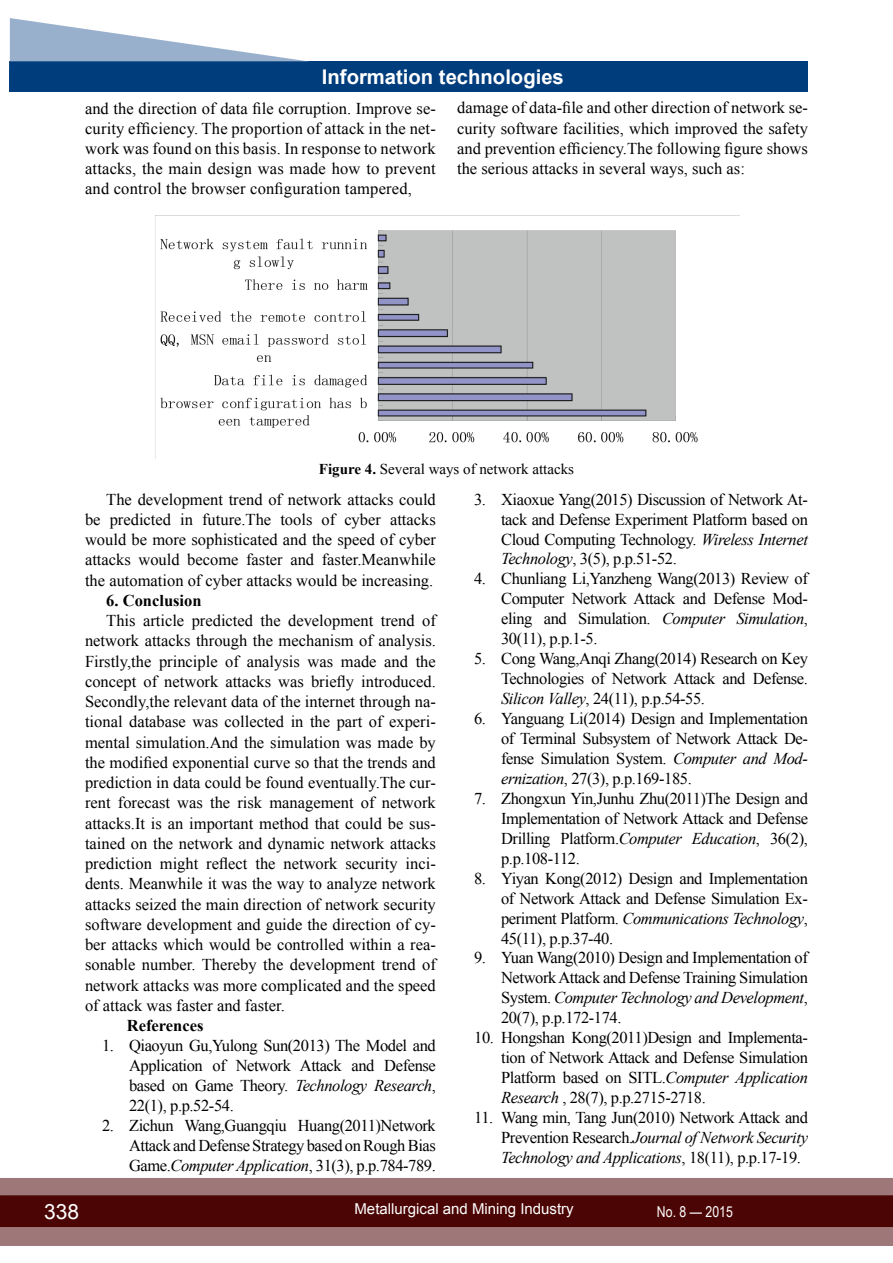
<style>
.page{position:relative;width:893px;height:1263px;background:#fff}
.page>*{position:absolute;margin:0;border:0;box-sizing:border-box;transform-origin:0 0}
.t1{font:21px "Arial";color:#fff}
.t2{font:700 20.25px "Arial";color:#fff}
.t3{font:16.5px/20.2px "Times New Roman";letter-spacing:-.025em;color:#000;text-align:justify}
.t4{font:700 16.5px "Times New Roman";color:#000}
.t5{font:15px "Times New Roman";color:#000}
.t6{font:15px "Arial";color:#fff}
.t7{font:15px "Arial Narrow";color:#fff}
.s1{font-weight:700}
.s2{font-style:italic}
</style>
<div class="page">
<div style="left:0;top:1178px;width:893px;height:68px;background:#9e7878"></div>
<div style="left:0;top:1195px;width:893px;height:32px;background:#4c0505;border:2px solid #4c0505"></div>
<div style="left:10px;top:62px;width:798px;height:30px;background:#003d7d"></div>
<svg style="left:10px;top:18px;width:300px;height:44px"></svg>
<img style="left:155px;top:216px;width:543px;height:242px">
<p class="t2" style="left:322px;top:63px;width:243px">Information technologies</p>
<p class="t3" style="left:85px;top:98px;width:352px">and the direction of data file corruption. Improve se&shy;curity efficiency. The proportion of attack in the net&shy;work was found on this basis. In response to network attacks, the main design was made how to prevent and control the browser configuration tampered,</p>
<p class="t3" style="left:457px;top:98px;width:352px">damage of data-file and other direction of network se&shy;curity software facilities, which improved the safety and prevention efficiency.The following figure shows the serious attacks in several ways, such as:</p>
<p class="t5" style="left:319px;top:459px;width:257px"><span class="s1">Figure 4.</span> Several ways of network attacks</p>
<p class="t3" style="left:85px;top:489px;width:352px;text-indent:21px">The development trend of network attacks could be predicted in future.The tools of cyber attacks would be more sophisticated and the speed of cyber attacks would become faster and faster.Meanwhile the automation of cyber attacks would be increasing.</p>
<p class="t4" style="left:106px;top:589px;width:97px">6. Conclusion</p>
<p class="t3" style="left:85px;top:610px;width:352px;text-indent:21px">This article predicted the development trend of network attacks through the mechanism of analysis.<br>Firstly,the principle of analysis was made and the concept of network attacks was briefly introduced.<br>Secondly,the relevant data of the internet through na&shy;tional database was collected in the part of experi&shy;mental simulation.And the simulation was made by the modified exponential curve so that the trends and prediction in data could be found eventually.The cur&shy;rent forecast was the risk management of network attacks.It is an important method that could be sus&shy;tained on the network and dynamic network attacks prediction might reflect the network security inci&shy;dents. Meanwhile it was the way to analyze network attacks seized the main direction of network security software development and guide the direction of cy&shy;ber attacks which would be controlled within a rea&shy;sonable number. Thereby the development trend of network attacks was more complicated and the speed of attack was faster and faster.</p>
<p class="t4" style="left:127px;top:1014px;width:78px">References</p>
<p class="t3" style="left:129px;top:1035px;width:308px;text-indent:-27px">1. Qiaoyun Gu,Yulong Sun(2013) The Model and Application of Network Attack and Defense based on Game Theory. <span class="s2">Technology Research</span>, 22(1), p.p.52-54.</p>
<p class="t3" style="left:129px;top:1115px;width:308px;text-indent:-27px">2. Zichun Wang,Guangqiu Huang(2011)Network Attack and Defense Strategy based on Rough Bias Game.<span class="s2">Computer Application</span>, 31(3), p.p.784-789.</p>
<p class="t3" style="left:501px;top:489px;width:308px;text-indent:-27px">3. Xiaoxue Yang(2015) Discussion of Network At&shy;tack and Defense Experiment Platform based on Cloud Computing Technology. <span class="s2">Wireless Internet Technology</span>, 3(5), p.p.51-52.</p>
<p class="t3" style="left:501px;top:569px;width:308px;text-indent:-27px">4. Chunliang Li,Yanzheng Wang(2013) Review of Computer Network Attack and Defense Mod&shy;eling and Simulation. <span class="s2">Computer Simulation</span>, 30(11), p.p.1-5.</p>
<p class="t3" style="left:501px;top:648px;width:308px;text-indent:-27px">5. Cong Wang,Anqi Zhang(2014) Research on Key Technologies of Network Attack and Defense.<br><span class="s2">Silicon Valley</span>, 24(11), p.p.54-55.</p>
<p class="t3" style="left:501px;top:708px;width:308px;text-indent:-27px">6. Yanguang Li(2014) Design and Implementation of Terminal Subsystem of Network Attack De&shy;fense Simulation System. <span class="s2">Computer and Mod&shy;ernization</span>, 27(3), p.p.169-185.</p>
<p class="t3" style="left:501px;top:788px;width:308px;text-indent:-27px">7. Zhongxun Yin,Junhu Zhu(2011)The Design and Implementation of Network Attack and Defense Drilling Platform.<span class="s2">Computer Education</span>, 36(2), p.p.108-112.</p>
<p class="t3" style="left:501px;top:868px;width:308px;text-indent:-27px">8. Yiyan Kong(2012) Design and Implementation of Network Attack and Defense Simulation Ex&shy;periment Platform. <span class="s2">Communications Technology</span>, 45(11), p.p.37-40.</p>
<p class="t3" style="left:501px;top:948px;width:308px;text-indent:-27px">9. Yuan Wang(2010) Design and Implementation of Network Attack and Defense Training Simulation System. <span class="s2">Computer Technology and Development</span>, 20(7), p.p.172-174.</p>
<p class="t3" style="left:501px;top:1027px;width:308px;text-indent:-27px">10. Hongshan Kong(2011)Design and Implementa&shy;tion of Network Attack and Defense Simulation Platform based on SITL.<span class="s2">Computer Application Research</span> , 28(7), p.p.2715-2718.</p>
<p class="t3" style="left:501px;top:1107px;width:308px;text-indent:-27px">11. Wang min, Tang Jun(2010) Network Attack and Prevention Research.<span class="s2">Journal of Network Security Technology and Applications</span>, 18(11), p.p.17-19.</p>
<p class="t1" style="left:44px;top:1197px;width:37px">338</p>
<p class="t6" style="left:354px;top:1199px;width:221px">Metallurgical and Mining Industry</p>
<p class="t7" style="left:657px;top:1201px;width:77px">No. 8 — 2015</p>
</div>
